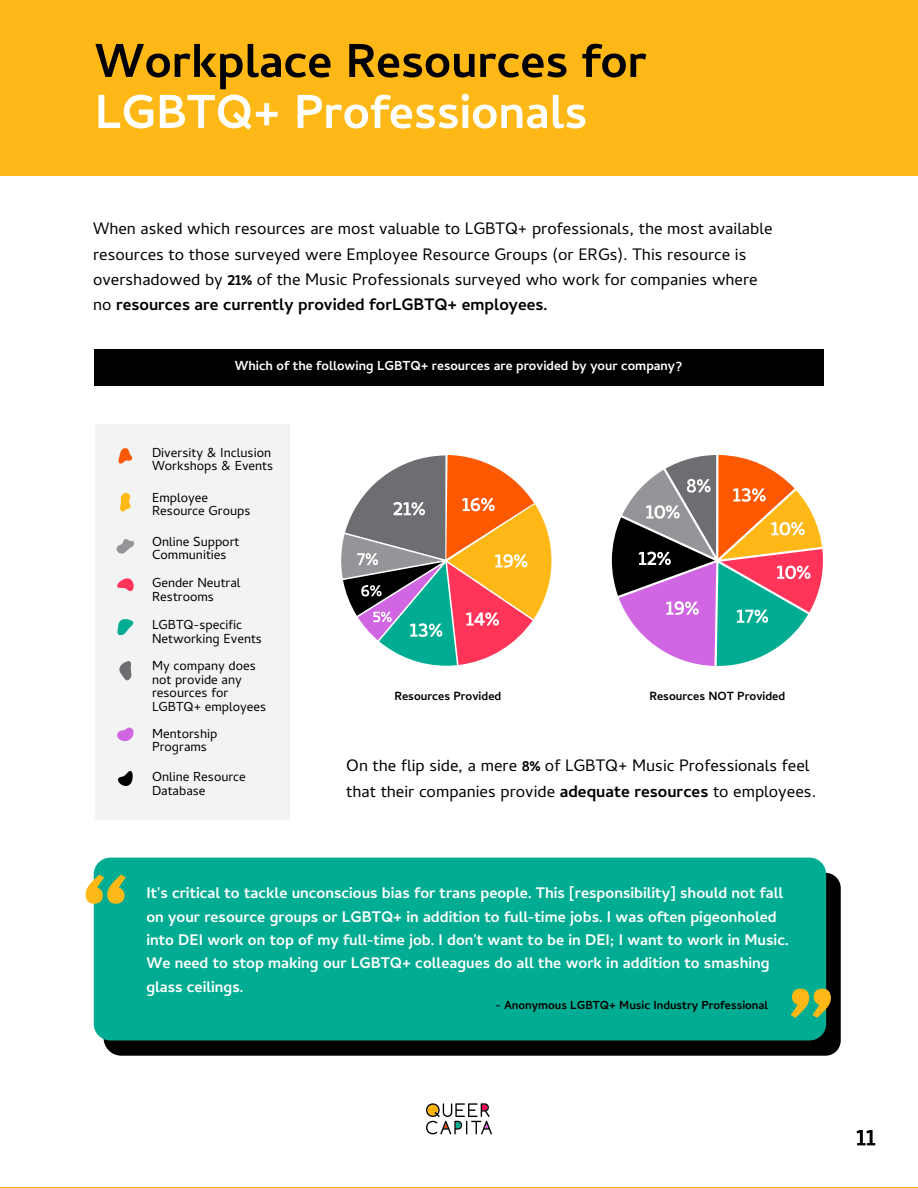
<style>
.page{position:relative;width:918px;height:1188px;background:#fff}
.page>*{position:absolute;margin:0;border:0;box-sizing:border-box;transform-origin:0 0}
.t1{font:700 60px "Cambay Devanagari";color:#000}
.t2{font:700 60px "Cambay Devanagari";color:#fff}
.t3{font:21px/25.2px "Cambay Devanagari";color:#000}
.t4{font:700 19.5px/23.2px "Cambay Devanagari";color:#fff}
.t5{font:16.5px/13.5px "Cambay Devanagari";color:#000}
.t6{font:700 16.5px "Cambay Devanagari";color:#fff}
.t7{font:700 15px "Cambay Devanagari";color:#000}
.t8{font:700 14.85px "Cambay Devanagari";color:#000}
.s1{font-weight:700}
</style>
<div class="page">
<svg style="left:856px;top:1130px;width:19px;height:15px"></svg>
<svg style="left:426px;top:1103px;width:66px;height:31px"></svg>
<div style="left:0;top:0;width:918px;height:176px;background:#ffb815"></div>
<svg style="left:104px;top:873px;width:737px;height:183px;background:#060b0a"></svg>
<div style="left:94px;top:858px;width:732px;height:182px;background:#00ad92;border-radius:17px"></div>
<svg style="left:86px;top:875px;width:40px;height:29px"></svg>
<svg style="left:791px;top:989px;width:40px;height:29px"></svg>
<svg style="left:341px;top:455px;width:210px;height:211px"></svg>
<svg style="left:612px;top:455px;width:211px;height:211px"></svg>
<div style="left:95px;top:424px;width:195px;height:396px;background:#f2f3f3"></div>
<svg style="left:119px;top:448px;width:13px;height:16px"></svg>
<svg style="left:120px;top:493px;width:11px;height:19px"></svg>
<svg style="left:117px;top:619px;width:16px;height:16px"></svg>
<svg style="left:117px;top:578px;width:17px;height:13px"></svg>
<svg style="left:117px;top:727px;width:17px;height:14px"></svg>
<svg style="left:118px;top:771px;width:15px;height:15px"></svg>
<svg style="left:116px;top:539px;width:18px;height:15px"></svg>
<svg style="left:119px;top:661px;width:12px;height:20px"></svg>
<hr style="left:0;top:1187px;width:918px;height:1px;background:#ffb815">
<div style="left:94px;top:349px;width:730px;height:37px;background:#000"></div>
<h1 class="t1" style="left:95px;top:21px;width:554px">Workplace Resources for</h1>
<h1 class="t2" style="left:95px;top:72px;width:494px">LGBTQ+ Professionals</h1>
<p class="t3" style="left:93px;top:219px;width:681px">When asked which resources are most valuable to LGBTQ+ professionals, the most available resources to those surveyed were Employee Resource Groups (or ERGs). This resource is overshadowed by <span class="s1">21%</span> of the Music Professionals surveyed who work for companies where no <span class="s1">resources are currently provided forLGBTQ+ employees.</span></p>
<p class="t6" style="left:235px;top:355px;width:449px">Which of the following LGBTQ+ resources are provided by your company?</p>
<p class="t5" style="left:152px;top:448px;width:123px">Diversity &amp; Inclusion<br>Workshops &amp; Events</p>
<p class="t5" style="left:152px;top:493px;width:100px">Employee<br>Resource Groups</p>
<p class="t5" style="left:152px;top:537px;width:89px">Online Support<br>Communities</p>
<p class="t5" style="left:152px;top:578px;width:90px">Gender Neutral<br>Restrooms</p>
<p class="t5" style="left:152px;top:620px;width:112px">LGBTQ-specific<br>Networking Events</p>
<p class="t5" style="left:152px;top:661px;width:116px">My company does not provide any resources for<br>LGBTQ+ employees</p>
<p class="t5" style="left:152px;top:729px;width:67px">Mentorship<br>Programs</p>
<p class="t5" style="left:152px;top:772px;width:95px">Online Resource<br>Database</p>
<p class="t7" style="left:394px;top:686px;width:109px">Resources Provided</p>
<p class="t7" style="left:649px;top:686px;width:137px">Resources NOT Provided</p>
<p class="t3" style="left:346px;top:756px;width:471px">On the flip side, a mere <span class="s1">8%</span> of LGBTQ+ Music Professionals feel that their companies provide <span class="s1">adequate resources</span> to employees.</p>
<p class="t4" style="left:146px;top:880px;width:644px">It's critical to tackle unconscious bias for trans people. This [responsibility] should not fall on your resource groups or LGBTQ+ in addition to full-time jobs. I was often pigeonholed into DEI work on top of my full-time job. I don't want to be in DEI; I want to work in Music.<br>We need to stop making our LGBTQ+ colleagues do all the work in addition to smashing glass ceilings.</p>
<p class="t8" style="left:496px;top:995px;width:274px">- Anonymous LGBTQ+ Music Industry Professional</p>
</div>
